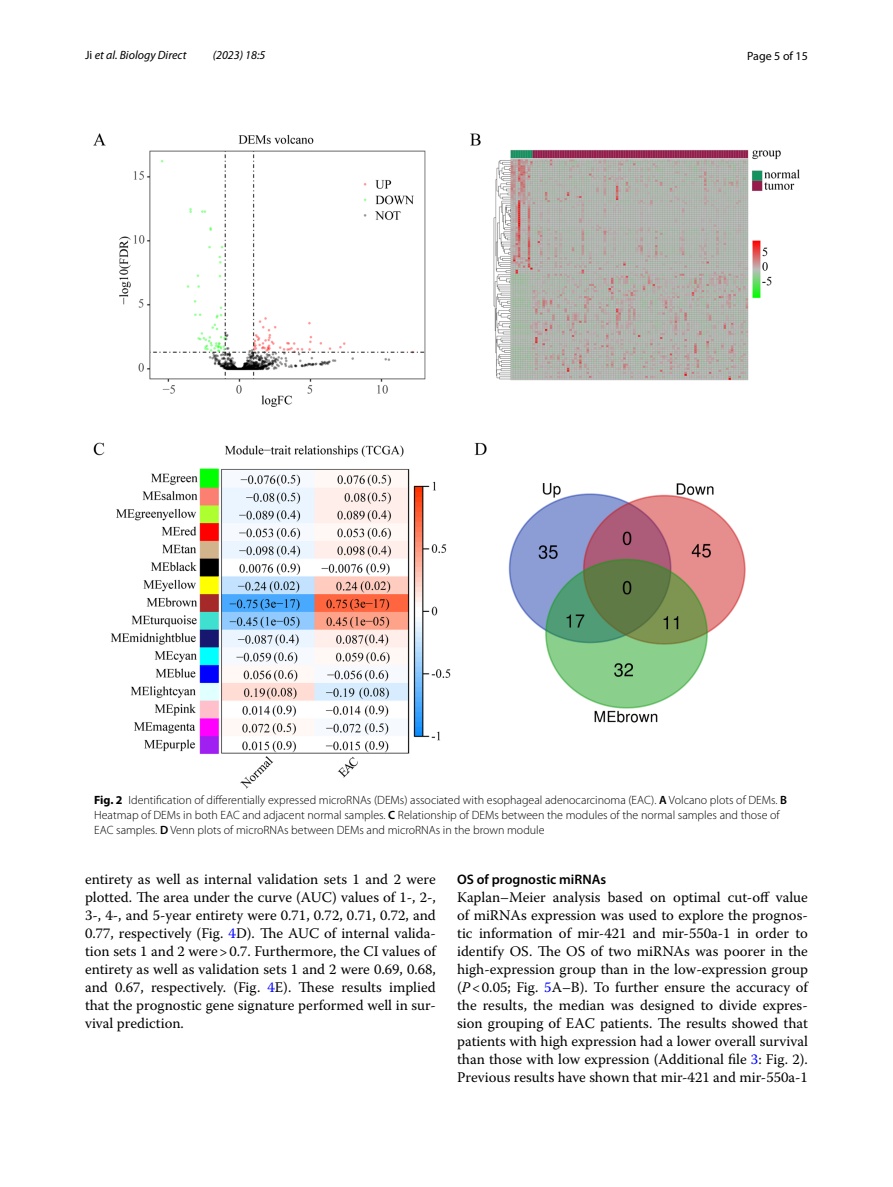
<style>
.page{position:relative;width:893px;height:1187px;background:#fff}
.page>*{position:absolute;margin:0;border:0;box-sizing:border-box;transform-origin:0 0}
.t1{font:14.7px/18px "Warnock Pro";color:#000;text-align:justify}
.t2{font:600 13.8px "Myriad Pro";color:#000}
.t3{font:300 12px/15px "Myriad Pro";color:#000}
.t4{font:italic 12px "Myriad Pro";color:#000}
.t5{font:12px "Myriad Pro";color:#000}
.s1{font-style:normal}
.s2{font-weight:700}
.s3{font-weight:600}
.s4{color:#00f}
.s5{font-style:italic}
</style>
<div class="page">
<img style="left:94px;top:133px;width:705px;height:655px">
<p class="t4" style="left:85px;top:48px;width:103px"><span class="s1">Ji</span> et al. Biology Direct</p>
<p class="t4" style="left:213px;top:48px;width:54px">(2023) 18:5</p>
<p class="t5" style="left:747px;top:48px;width:62px">Page 5 of 15</p>
<p class="t3" style="left:94px;top:792px;width:694px"><span class="s2">Fig. 2</span> Identification of differentially expressed microRNAs (DEMs) associated with esophageal adenocarcinoma (EAC). <span class="s3">A</span> Volcano plots of DEMs. <span class="s3">B<br></span>Heatmap of DEMs in both EAC and adjacent normal samples. <span class="s3">C</span> Relationship of DEMs between the modules of the normal samples and those of<br>EAC samples. <span class="s3">D</span> Venn plots of microRNAs between DEMs and microRNAs in the brown module</p>
<p class="t1" style="left:85px;top:870px;width:352px">entirety as well as internal validation sets 1 and 2 were plotted. The area under the curve (AUC) values of 1-, 2-, 3-, 4-, and 5-year entirety were 0.71, 0.72, 0.71, 0.72, and 0.77, respectively (Fig. <span class="s4">4</span>D). The AUC of internal valida&shy;tion sets 1 and 2 were&gt;0.7. Furthermore, the CI values of entirety as well as validation sets 1 and 2 were 0.69, 0.68, and 0.67, respectively. (Fig. <span class="s4">4</span>E). These results implied that the prognostic gene signature performed well in sur&shy;vival prediction.</p>
<p class="t2" style="left:457px;top:870px;width:151px">OS of prognostic miRNAs</p>
<p class="t1" style="left:457px;top:887px;width:352px">Kaplan–Meier analysis based on optimal cut-off value of miRNAs expression was used to explore the prognos&shy;tic information of mir-421 and mir-550a-1 in order to identify OS. The OS of two miRNAs was poorer in the high-expression group than in the low-expression group (<span class="s5">P</span>&lt;0.05; Fig. <span class="s4">5</span>A–B). To further ensure the accuracy of the results, the median was designed to divide expres&shy;sion grouping of EAC patients. The results showed that patients with high expression had a lower overall survival than those with low expression (Additional file <span class="s4">3</span>: Fig. 2).<br>Previous results have shown that mir-421 and mir-550a-1</p>
</div>
